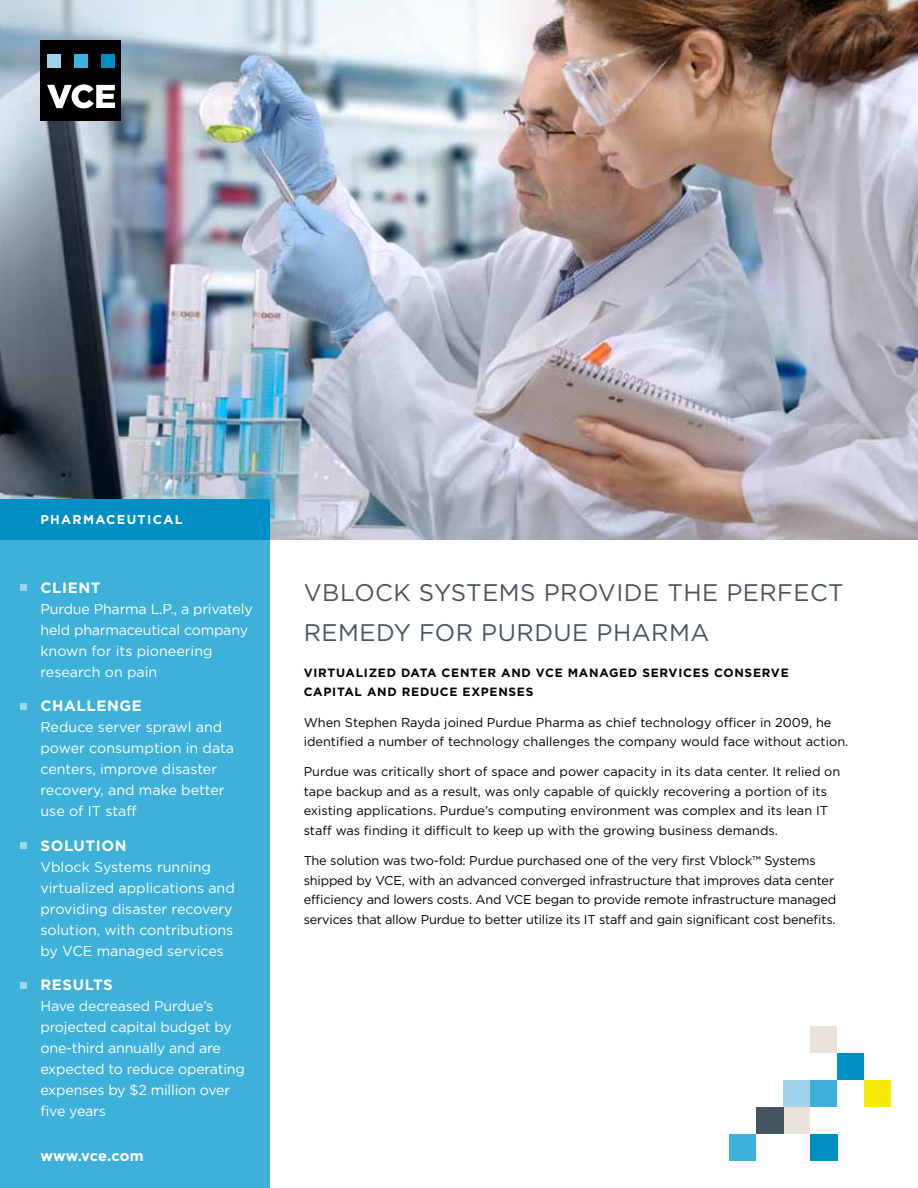
<style>
.page{position:relative;width:918px;height:1188px;background:#fff}
.page>*{position:absolute;margin:0;border:0;box-sizing:border-box;transform-origin:0 0}
.t1{font:24px/40.5px "Gotham";letter-spacing:.02em;color:#455560}
.t2{font:700 15px "Gotham";letter-spacing:.04em;color:#fff}
.t3{font:700 14.7px "Gotham";letter-spacing:.005em;color:#fff}
.t4{font:14.25px/21px "Gotham";letter-spacing:-.01em;color:#fff}
.t5{font:12.75px/19.5px "Gotham";color:#000}
.t6{font:700 12.75px "Gotham";letter-spacing:.1em;color:#fff}
.t7{font:700 12px "Gotham";letter-spacing:.06em;color:#000}
</style>
<div class="page">
<img style="left:0;top:0;width:918px;height:540px">
<div style="left:0;top:540px;width:270px;height:648px;background:#3db1d9"></div>
<div style="left:20px;top:584px;width:7px;height:7px;background:#a0d3ea"></div>
<div style="left:20px;top:703px;width:7px;height:7px;background:#a0d3ea"></div>
<div style="left:20px;top:842px;width:7px;height:7px;background:#a0d3ea"></div>
<div style="left:20px;top:982px;width:7px;height:7px;background:#a0d3ea"></div>
<div style="left:0;top:500px;width:270px;height:40px;background:#008fc5"></div>
<div style="left:40px;top:40px;width:82px;height:82px;background:#000"></div>
<div style="left:47px;top:54px;width:14px;height:13px;background:#a0d3ea"></div>
<div style="left:74px;top:54px;width:14px;height:13px;background:#3db1d9"></div>
<div style="left:101px;top:54px;width:14px;height:13px;background:#008fc5"></div>
<svg style="left:47px;top:84px;width:68px;height:24px"></svg>
<div style="left:810px;top:1026px;width:27px;height:27px;background:#e9e3dc"></div>
<div style="left:837px;top:1053px;width:27px;height:27px;background:#008fc5"></div>
<div style="left:810px;top:1080px;width:27px;height:27px;background:#3db1d9"></div>
<div style="left:783px;top:1107px;width:27px;height:27px;background:#e9e3dc"></div>
<div style="left:810px;top:1134px;width:27px;height:27px;background:#008fc5"></div>
<div style="left:783px;top:1080px;width:27px;height:27px;background:#a0d3ea"></div>
<div style="left:756px;top:1107px;width:27px;height:27px;background:#455560"></div>
<div style="left:864px;top:1080px;width:27px;height:27px;background:#f7ec00"></div>
<div style="left:729px;top:1134px;width:27px;height:27px;background:#3db1d9"></div>
<p class="t6" style="left:40px;top:512px;width:86px">PHARMACEUTI</p>
<p class="t6" style="left:153px;top:512px;width:21px">CAL</p>
<p class="t2" style="left:40px;top:579px;width:62px">CLIENT</p>
<p class="t4" style="left:40px;top:598px;width:214px">Purdue Pharma L.P., a privately held pharmaceutical company known for its pioneering research on pain</p>
<p class="t2" style="left:40px;top:697px;width:103px">CHALLENGE</p>
<p class="t4" style="left:40px;top:717px;width:195px">Reduce server sprawl and power consumption in data centers, improve disaster recovery, and make better use of IT staff</p>
<p class="t2" style="left:40px;top:837px;width:88px">SOLUTION</p>
<p class="t4" style="left:40px;top:856px;width:196px">Vblock Systems running virtualized applications and providing disaster recovery solution, with contributions by VCE managed services</p>
<p class="t2" style="left:40px;top:976px;width:72px">RESULTS</p>
<p class="t4" style="left:40px;top:996px;width:206px">Have decreased Purdue’s projected capital budget by one-third annually and are expected to reduce operating expenses by $2 million over five years</p>
<p class="t3" style="left:40px;top:1147px;width:105px">WWW.VCE.COM</p>
<h1 class="t1" style="left:304px;top:571px;width:542px">VBLOCK SYSTEMS PROVIDE THE PERFECT<br>REMEDY FOR PURDUE PHARMA</h1>
<p class="t7" style="left:304px;top:666px;width:33px">VI RTUALI</p>
<p class="t7" style="left:369px;top:666px;width:50px">ZED DATA</p>
<p class="t7" style="left:442px;top:666px;width:20px">CENTE</p>
<p class="t7" style="left:487px;top:666px;width:19px">R AN</p>
<p class="t7" style="left:522px;top:666px;width:68px">D VCE MANAGE</p>
<p class="t7" style="left:628px;top:666px;width:158px">D SERVICES CONSERVE</p>
<p class="t7" style="left:304px;top:685px;width:37px">CAPITALAN</p>
<p class="t7" style="left:387px;top:685px;width:70px">D REDUCEE</p>
<p class="t7" style="left:471px;top:685px;width:64px">XPENSES</p>
<p class="t5" style="left:304px;top:712px;width:546px">When Stephen Rayda joined Purdue Pharma as chief technology officer in 2009, he identified a number of technology challenges the company would face without action.</p>
<p class="t5" style="left:304px;top:762px;width:538px">Purdue was critically short of space and power capacity in its data center. It relied on tape backup and as a result, was only capable of quickly recovering a portion of its existing applications. Purdue’s computing environment was complex and its lean IT staff was finding it difficult to keep up with the growing business demands.</p>
<p class="t5" style="left:304px;top:851px;width:534px">The solution was two-fold: Purdue purchased one of the very first Vblock™ Systems shipped by VCE, with an advanced converged infrastructure that improves data center efficiency and lowers costs. And VCE began to provide remote infrastructure managed services that allow Purdue to better utilize its IT staff and gain significant cost benefits.</p>
</div>
